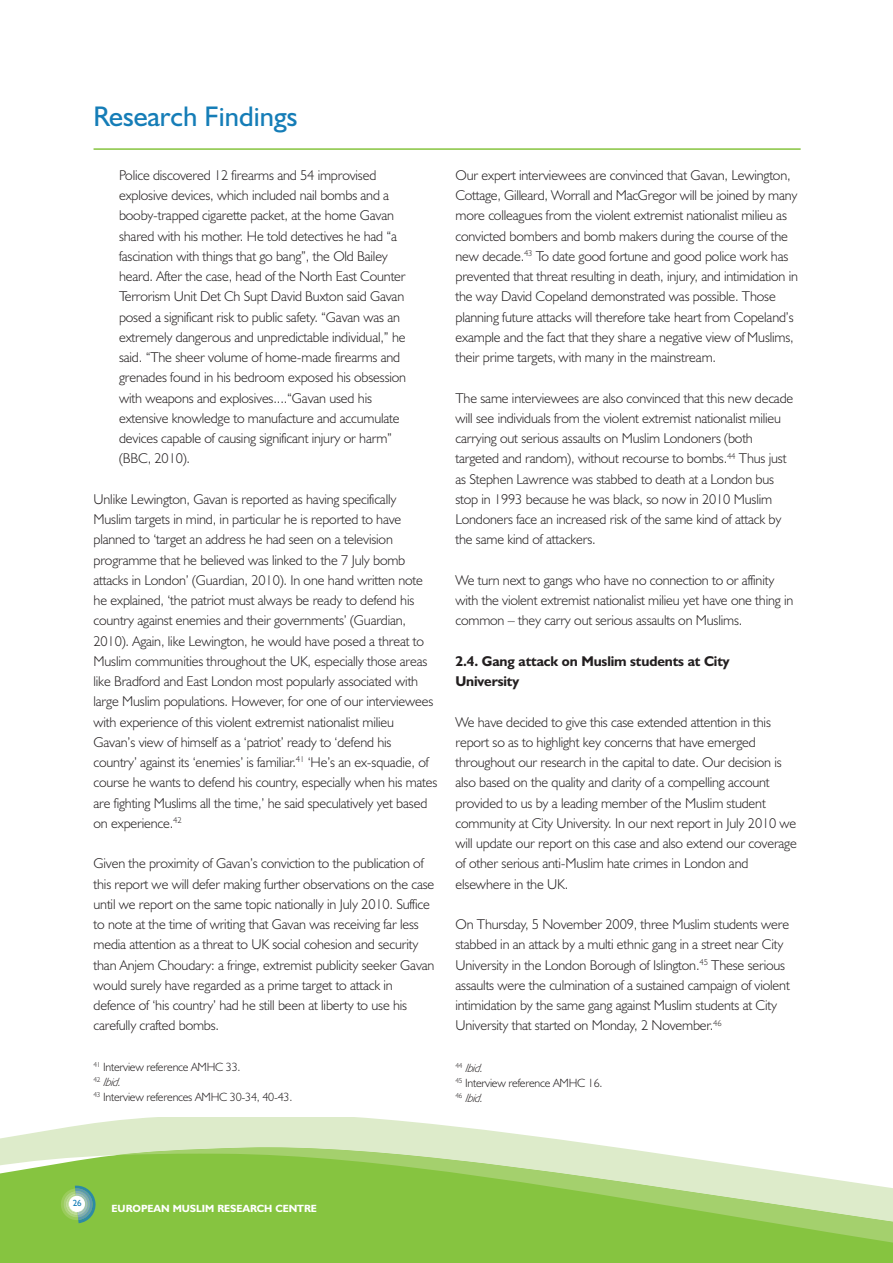
<style>
.page{position:relative;width:893px;height:1263px;background:#fff}
.page>*{position:absolute;margin:0;border:0;box-sizing:border-box;transform-origin:0 0}
.t1{font:28.5px "Humanist 521 BT";color:#157db7}
.t2{font:300 14.25px/20.2px "Humanist 521 BT";letter-spacing:-.01em;color:#231f20}
.t3{font:700 14.25px/20.2px "Humanist 521 BT";letter-spacing:-.01em;color:#231f20}
.t4{font:300 12px/15px "Humanist 521 BT";letter-spacing:-.02em;color:#231f20}
.t5{font:700 10.5px "Humanist 521 BT";color:#fff}
.t6{font:9px "Humanist 521 BT";color:#157db7}
.s1{font-style:italic}
</style>
<div class="page">
<svg style="left:0;top:1117px;width:612px;height:146px;fill:#ddebca"></svg>
<svg style="left:115px;top:1147px;width:778px;height:116px;fill:#86c440"></svg>
<svg style="left:57px;top:1185px;width:39px;height:38px"></svg>
<div style="left:69px;top:1196px;width:16px;height:16px;background:#fff;border-radius:50%"></div>
<hr style="left:94px;top:148px;width:707px;height:2px;background:#86c43f">
<h1 class="t1" style="left:94px;top:107px;width:205px">Research Findings</h1>
<p class="t2" style="left:119px;top:166px;width:289px">Police discovered 12 firearms and 54 improvised explosive devices, which included nail bombs and a booby-trapped cigarette packet, at the home Gavan shared with his mother. He told detectives he had “a fascination with things that go bang”, the Old Bailey heard. After the case, head of the North East Counter Terrorism Unit Det Ch Supt David Buxton said Gavan posed a significant risk to public safety. “Gavan was an extremely dangerous and unpredictable individual,” he said. “The sheer volume of home-made firearms and grenades found in his bedroom exposed his obsession with weapons and explosives....“Gavan used his extensive knowledge to manufacture and accumulate devices capable of causing significant injury or harm” (BBC, 2010).</p>
<p class="t2" style="left:94px;top:490px;width:345px">Unlike Lewington, Gavan is reported as having specifically Muslim targets in mind, in particular he is reported to have planned to ‘target an address he had seen on a television programme that he believed was linked to the 7 July bomb attacks in London’ (Guardian, 2010). In one hand written note he explained, ‘the patriot must always be ready to defend his country against enemies and their governments’ (Guardian, 2010). Again, like Lewington, he would have posed a threat to Muslim communities throughout the UK, especially those areas like Bradford and East London most popularly associated with large Muslim populations. However, for one of our interviewees with experience of this violent extremist nationalist milieu Gavan’s view of himself as a ‘patriot’ ready to ‘defend his country’ against its ‘enemies’ is familiar.<sup>41</sup> ‘He’s an ex-squadie, of course he wants to defend his country, especially when his mates are fighting Muslims all the time,’ he said speculatively yet based on experience.<sup>42</sup></p>
<p class="t2" style="left:94px;top:855px;width:342px">Given the proximity of Gavan’s conviction to the publication of this report we will defer making further observations on the case until we report on the same topic nationally in July 2010. Suffice to note at the time of writing that Gavan was receiving far less media attention as a threat to UK social cohesion and security than Anjem Choudary: a fringe, extremist publicity seeker Gavan would surely have regarded as a prime target to attack in defence of ‘his country’ had he still been at liberty to use his carefully crafted bombs.</p>
<p class="t2" style="left:455px;top:166px;width:344px">Our expert interviewees are convinced that Gavan, Lewington, Cottage, Gilleard, Worrall and MacGregor will be joined by many more colleagues from the violent extremist nationalist milieu as convicted bombers and bomb makers during the course of the new decade.<sup>43</sup> To date good fortune and good police work has prevented that threat resulting in death, injury, and intimidation in the way David Copeland demonstrated was possible. Those planning future attacks will therefore take heart from Copeland’s example and the fact that they share a negative view of Muslims, their prime targets, with many in the mainstream.</p>
<p class="t2" style="left:455px;top:389px;width:339px">The same interviewees are also convinced that this new decade will see individuals from the violent extremist nationalist milieu carrying out serious assaults on Muslim Londoners (both targeted and random), without recourse to bombs.<sup>44</sup> Thus just as Stephen Lawrence was stabbed to death at a London bus stop in 1993 because he was black, so now in 2010 Muslim Londoners face an increased risk of the same kind of attack by the same kind of attackers.</p>
<p class="t2" style="left:455px;top:571px;width:339px">We turn next to gangs who have no connection to or affinity with the violent extremist nationalist milieu yet have one thing in common – they carry out serious assaults on Muslims.</p>
<p class="t3" style="left:455px;top:652px;width:276px">2.4. Gang attack on Muslim students at City<br>University</p>
<p class="t2" style="left:455px;top:713px;width:343px">We have decided to give this case extended attention in this report so as to highlight key concerns that have emerged throughout our research in the capital to date. Our decision is also based on the quality and clarity of a compelling account provided to us by a leading member of the Muslim student community at City University. In our next report in July 2010 we will update our report on this case and also extend our coverage of other serious anti-Muslim hate crimes in London and elsewhere in the UK.</p>
<p class="t2" style="left:455px;top:916px;width:336px">On Thursday, 5 November 2009, three Muslim students were stabbed in an attack by a multi ethnic gang in a street near City University in the London Borough of Islington.<sup>45</sup> These serious assaults were the culmination of a sustained campaign of violent intimidation by the same gang against Muslim students at City University that started on Monday, 2 November.<sup>46</sup></p>
<p class="t4" style="left:94px;top:1061px;width:200px"><sup>41</sup> Interview reference AMHC 33.<br><sup>4</sup> <sup>2</sup> <span class="s1">Ibid.<br></span><sup>43</sup> Interview references AMHC 30-34, 40-43.</p>
<p class="t4" style="left:455px;top:1061px;width:149px"><sup>4</sup> <sup>4</sup> <span class="s1">Ibid.<br></span><sup>45</sup> Interview reference AMHC 16.<br><sup>4</sup> <sup>6</sup> <span class="s1">Ibid.</span></p>
<p class="t6" style="left:73px;top:1200px;width:10px">26</p>
<p class="t5" style="left:112px;top:1204px;width:207px">EUROPEAN MUSLIM RESEARCH CENTRE</p>
</div>
